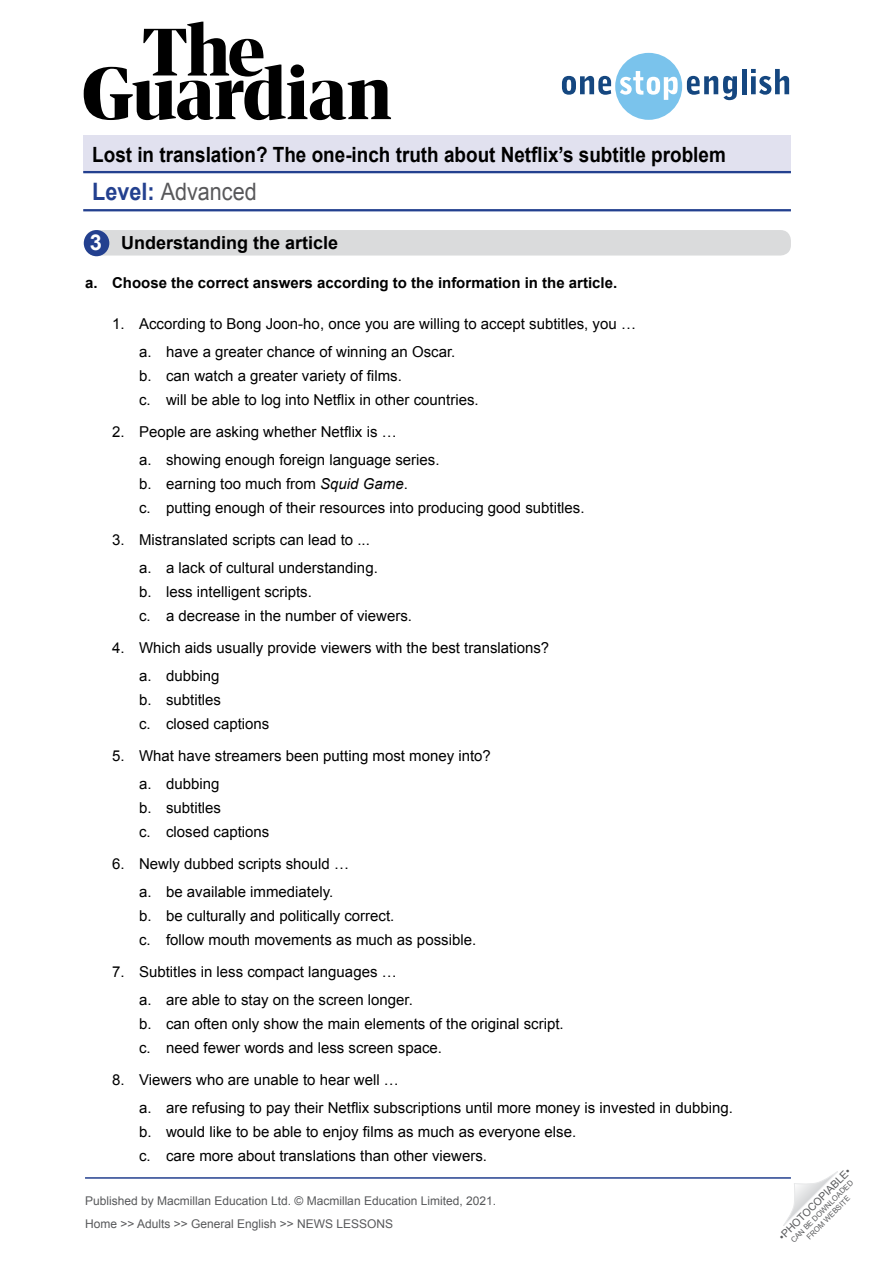
<style>
.page{position:relative;width:893px;height:1263px;background:#fff}
.page>*{position:absolute;margin:0;border:0;box-sizing:border-box;transform-origin:0 0}
.t1{font:24px "Arial";color:#58585a;scale:.9 1}
.WS__Exercise_title{font:700 21.9px "Arial";color:#fff}
.t2{font:700 21px "Arial";color:#000;scale:.9 1}
.WS__Exercise_title-2{font:700 18px "Arial";color:#000}
.WS__Bullet{font:15px "Arial";color:#000}
.t3{font:700 15px "Arial";color:#000}
.t4{font:12px/23px "Arial";color:#58595b}
.t5{font:10.5px "Arial";color:#58595b}
.t6{font:7.5px/9px "Arial";color:#58595b;text-align:center}
.s1{font-weight:700;color:#23408f}
.s2{font-style:italic}
</style>
<div class="page">
<svg style="left:84px;top:22px;width:307px;height:98px"></svg>
<svg style="left:562px;top:53px;width:175px;height:67px"></svg>
<hr style="left:742px;top:69px;width:4px;height:25px;background:#154780">
<svg style="left:751px;top:69px;width:38px;height:26px"></svg>
<svg style="left:783px;top:1171px;width:55px;height:55px"></svg>
<div style="left:83px;top:136px;width:708px;height:37px;background:#e1e1ef"></div>
<hr style="left:83px;top:171px;width:708px;height:2px;background:#23408f">
<hr style="left:83px;top:209px;width:708px;height:2px;background:#23408f">
<hr style="left:85px;top:1177px;width:706px;height:2px;background:#23408f">
<div style="left:85px;top:230px;width:706px;height:26px;background:#dadbdc;border-radius:10px"></div>
<div style="left:84px;top:230px;width:25px;height:26px;background:#23408f;border-radius:50%"></div>
<h3 class="t2" style="left:92px;top:141px;width:705px">Lost in translation? The one-inch truth about Netflix’s subtitle problem</h3>
<h1 class="t1" style="left:92px;top:176px;width:184px"><span class="s1">Level:</span> Advanced</h1>
<p class="WS__Exercise_title" style="left:90px;top:228px;width:14px">3</p>
<p class="WS__Exercise_title-2" style="left:121px;top:231px;width:219px">Understanding the article</p>
<p class="t3" style="left:85px;top:273px;width:534px">a. Choose the correct answers according to the information in the article.</p>
<p class="WS__Bullet" style="left:112px;top:313px;width:525px">1. According to Bong Joon-ho, once you are willing to accept subtitles, you …</p>
<p class="WS__Bullet" style="left:139px;top:342px;width:318px">a. have a greater chance of winning an Oscar.</p>
<p class="WS__Bullet" style="left:139px;top:366px;width:264px">b. can watch a greater variety of films.</p>
<p class="WS__Bullet" style="left:139px;top:390px;width:341px">c. will be able to log into Netflix in other countries.</p>
<p class="WS__Bullet" style="left:112px;top:421px;width:286px">2. People are asking whether Netflix is …</p>
<p class="WS__Bullet" style="left:139px;top:450px;width:302px">a. showing enough foreign language series.</p>
<p class="WS__Bullet" style="left:139px;top:474px;width:270px">b. earning too much from <span class="s2">Squid Game</span>.</p>
<p class="WS__Bullet" style="left:139px;top:498px;width:447px">c. putting enough of their resources into producing good subtitles.</p>
<p class="WS__Bullet" style="left:112px;top:529px;width:259px">3. Mistranslated scripts can lead to ...</p>
<p class="WS__Bullet" style="left:139px;top:558px;width:240px">a. a lack of cultural understanding.</p>
<p class="WS__Bullet" style="left:139px;top:582px;width:174px">b. less intelligent scripts.</p>
<p class="WS__Bullet" style="left:139px;top:606px;width:274px">c. a decrease in the number of viewers.</p>
<p class="WS__Bullet" style="left:112px;top:637px;width:439px">4. Which aids usually provide viewers with the best translations?</p>
<p class="WS__Bullet" style="left:139px;top:666px;width:82px">a. dubbing</p>
<p class="WS__Bullet" style="left:139px;top:690px;width:84px">b. subtitles</p>
<p class="WS__Bullet" style="left:139px;top:714px;width:132px">c. closed captions</p>
<p class="WS__Bullet" style="left:112px;top:745px;width:380px">5. What have streamers been putting most money into?</p>
<p class="WS__Bullet" style="left:139px;top:774px;width:82px">a. dubbing</p>
<p class="WS__Bullet" style="left:139px;top:798px;width:84px">b. subtitles</p>
<p class="WS__Bullet" style="left:139px;top:822px;width:132px">c. closed captions</p>
<p class="WS__Bullet" style="left:112px;top:853px;width:239px">6. Newly dubbed scripts should …</p>
<p class="WS__Bullet" style="left:139px;top:882px;width:196px">a. be available immediately.</p>
<p class="WS__Bullet" style="left:139px;top:906px;width:257px">b. be culturally and politically correct.</p>
<p class="WS__Bullet" style="left:139px;top:930px;width:339px">c. follow mouth movements as much as possible.</p>
<p class="WS__Bullet" style="left:112px;top:961px;width:286px">7. Subtitles in less compact languages …</p>
<p class="WS__Bullet" style="left:139px;top:990px;width:275px">a. are able to stay on the screen longer.</p>
<p class="WS__Bullet" style="left:139px;top:1014px;width:426px">b. can often only show the main elements of the original script.</p>
<p class="WS__Bullet" style="left:139px;top:1038px;width:304px">c. need fewer words and less screen space.</p>
<p class="WS__Bullet" style="left:112px;top:1069px;width:288px">8. Viewers who are unable to hear well …</p>
<p class="WS__Bullet" style="left:139px;top:1098px;width:595px">a. are refusing to pay their Netflix subscriptions until more money is invested in dubbing.</p>
<p class="WS__Bullet" style="left:139px;top:1122px;width:439px">b. would like to be able to enjoy films as much as everyone else.</p>
<p class="WS__Bullet" style="left:139px;top:1146px;width:349px">c. care more about translations than other viewers.</p>
<p class="t4" style="left:85px;top:1189px;width:413px">Published by Macmillan Education Ltd. © Macmillan Education Limited, 2021.<br>Home &gt;&gt; Adults &gt;&gt; General English &gt;&gt; NEWS LESSONS</p>
<p class="t5" style="left:776px;top:1233px;width:99px;rotate:-45deg">•PHOTOCOPIABLE•</p>
<p class="t6" style="left:789px;top:1238px;width:86px;rotate:-45deg">CAN BE DOWNLOADED<br>FROM WEBSITE</p>
</div>
